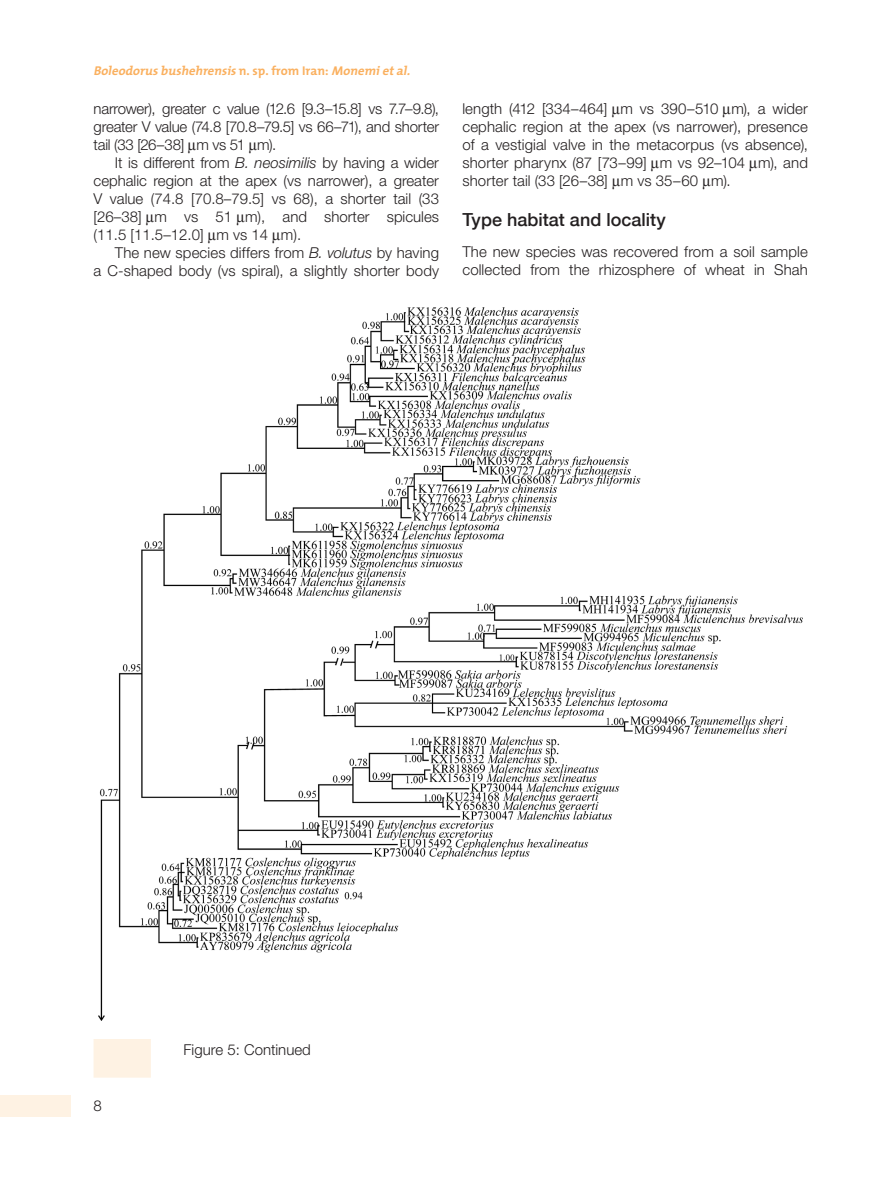
<style>
.page{position:relative;width:893px;height:1178px;background:#fff}
.page>*{position:absolute;margin:0;border:0;box-sizing:border-box;transform-origin:0 0}
.pSec2ttl{font:500 18px "Helvetica Neue LT Com";color:#231f20}
.Para_indent{font:300 15px/18px "Helvetica Neue LT Pro";color:#231f20;text-align:justify}
.Para_noindent{font:300 15px/18px "Helvetica Neue LT Pro";letter-spacing:.005em;color:#231f20}
.Figure_caption{font:300 15px "Helvetica Neue LT Pro";color:#231f20}
.t1{font:italic 700 12.75px "The Mix";color:#fab05f}
.s1{font-style:normal}
.s2{font-family:"Helvetica Neue LT Std";font-style:italic}
</style>
<div class="page">
<div style="left:0;top:1095px;width:70px;height:21px;background:#fef2e3"></div>
<div style="left:94px;top:1039px;width:57px;height:38px;background:#fef2e3"></div>
<img style="left:99px;top:307px;width:704px;height:713px">
<p class="t1" style="left:94px;top:60px;width:322px">Boleodorusbushehrensis<span class="s1">n . s p . fr o m I r a n :</span> Monemietal.</p>
<p class="Para_indent" style="left:94px;top:100px;width:347px">narrower), greater c value (12.6 [9.3–15.8] vs 7.7–9.8), greater V value (74.8 [70.8–79.5] vs 66–71), and shorter tail (33 [26–38] m vs 51 m).</p>
<p class="Para_indent" style="left:94px;top:154px;width:347px;text-indent:21px">It is different from <span class="s2">B. neosimilis</span> by having a wider cephalic region at the apex (vs narrower), a greater V value (74.8 [70.8–79.5] vs 68), a shorter tail (33 [26–38] m vs 51 m), and shorter spicules (11.5 [11.5–12.0] m vs 14 m).</p>
<p class="Para_indent" style="left:94px;top:244px;width:347px;text-align:right">The new species differs from <span class="s2">B. volutus</span> by having<br>a C-shaped body (vs spiral), a slightly shorter body</p>
<p class="Para_indent" style="left:462px;top:100px;width:347px">length (412 [334–464] m vs 390–510 m), a wider cephalic region at the apex (vs narrower), presence of a vestigial valve in the metacorpus (vs absence), shorter pharynx (87 [73–99] m vs 92–104 m), and shorter tail (33 [26–38] m vs 35–60 m).</p>
<p class="pSec2ttl" style="left:462px;top:209px;width:205px">Type habitat and locality</p>
<p class="Para_noindent" style="left:462px;top:242px;width:347px">The new species was recovered from a soil sample collected from the rhizosphere of wheat in Shah</p>
<p class="Para_indent" style="left:94px;top:1096px;width:10px">8</p>
<p class="Figure_caption" style="left:184px;top:1040px;width:129px">Figure 5: Continued</p>
</div>
